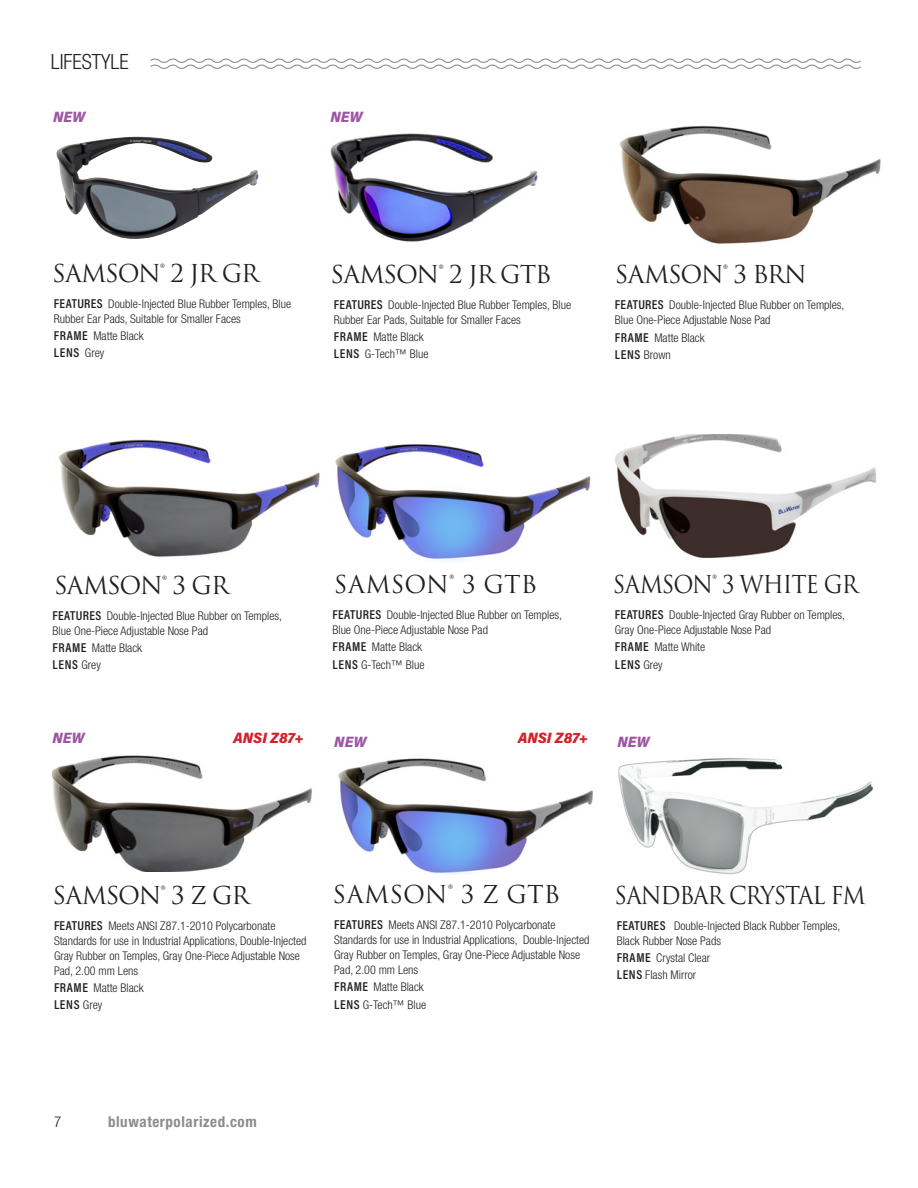
<style>
.page{position:relative;width:918px;height:1188px;background:#fff}
.page>*{position:absolute;margin:0;border:0;box-sizing:border-box;transform-origin:0 0}
.Paragraph_Descriptio{font:24px "Trajan Pro 3";letter-spacing:-.05em;color:#231f20}
.Paragraph_Descriptio-2{font:24px "Trajan Pro 3";letter-spacing:-.05em;color:#231f20;scale:.92 1}
.Paragraph_Descriptio-3{font:24px "Trajan Pro 3";color:#231f20}
.t1{font:300 condensed 21px "Helvetica Neue LT Std";color:#231f20}
.t2{font:700 condensed 15px "Helvetica Neue LT Std";letter-spacing:.04em;color:#8a8c8f}
.t3{font:italic 900 15px "Acumin Pro Semi Cond";color:#d1232a}
.t4{font:italic 900 15px "Acumin Pro Semi Cond";color:#9e57a3}
.t5{font:300 condensed 15px "Helvetica Neue LT Std";color:#231f20}
.t6{font:600 12.9px "Acumin Pro Cond";letter-spacing:.05em;color:#231f20}
.t7{font:300 condensed 12px/15px "Helvetica Neue LT Std";color:#231f20}
.s1{font-family:"Acumin Pro Cond";font-weight:600;font-stretch:normal;font-size:12.9px}
.s2{font-family:"Helvetica Neue LT Std";font-weight:300;font-stretch:condensed;font-size:12px}
</style>
<div class="page">
<svg style="left:150px;top:58px;width:711px;height:11px"></svg>
<hr style="left:615px;top:155px;width:1px;height:964px;background:#fc00ff">
<hr style="left:52px;top:155px;width:1px;height:964px;background:#fc00ff">
<hr style="left:333px;top:155px;width:1px;height:964px;background:#fc00ff">
<hr style="left:51px;top:340px;width:851px;height:1px;background:#fc00ff">
<hr style="left:51px;top:617px;width:851px;height:1px;background:#fc00ff">
<hr style="left:51px;top:883px;width:851px;height:1px;background:#fc00ff">
<hr style="left:51px;top:362px;width:840px;height:1px;background:#fc00ff">
<hr style="left:51px;top:640px;width:840px;height:1px;background:#fc00ff">
<hr style="left:51px;top:905px;width:840px;height:1px;background:#fc00ff">
<img style="left:615px;top:734px;width:258px;height:148px">
<svg style="left:618px;top:761px;width:191px;height:114px"></svg>
<img style="left:56px;top:137px;width:203px;height:102px">
<img style="left:330px;top:133px;width:208px;height:126px">
<img style="left:615px;top:126px;width:266px;height:120px">
<img style="left:58px;top:439px;width:262px;height:118px">
<img style="left:52px;top:744px;width:260px;height:127px">
<img style="left:333px;top:423px;width:258px;height:140px">
<img style="left:338px;top:767px;width:188px;height:107px">
<img style="left:615px;top:434px;width:261px;height:129px">
<img style="left:355px;top:758px;width:238px;height:86px">
<h2 class="t1" style="left:51px;top:50px;width:80px">LIFESTYLE</h2>
<p class="t4" style="left:53px;top:107px;width:34px">NEW</p>
<p class="t4" style="left:330px;top:107px;width:34px">NEW</p>
<p class="Paragraph_Descriptio" style="left:52px;top:257px;width:209px">SAMSON® 2 JR GR</p>
<p class="Paragraph_Descriptio" style="left:330px;top:258px;width:223px">SAMSON® 2 JR GTB</p>
<p class="Paragraph_Descriptio" style="left:615px;top:258px;width:193px">SAMSON® 3 BRN</p>
<p class="t7" style="left:54px;top:296px;width:239px"><span class="s1">FEATURES</span> Double-Injected Blue Rubber Temples, Blue<br>Rubber Ear Pads, Suitable for Smaller Faces</p>
<p class="t7" style="left:54px;top:328px;width:91px"><span class="s1">FRAME</span> Matte Black</p>
<p class="t6" style="left:54px;top:344px;width:52px">LENS <span class="s2">Grey</span></p>
<p class="t7" style="left:334px;top:297px;width:239px"><span class="s1">FEATURES</span> Double-Injected Blue Rubber Temples, Blue<br>Rubber Ear Pads, Suitable for Smaller Faces</p>
<p class="t7" style="left:334px;top:329px;width:91px"><span class="s1">FRAME</span> Matte Black</p>
<p class="t7" style="left:334px;top:347px;width:96px"><span class="s1">LENS</span> G-Tech™ Blue</p>
<p class="t7" style="left:615px;top:298px;width:231px"><span class="s1">FEATURES</span> Double-Injected Blue Rubber on Temples,<br>Blue One-Piece Adjustable Nose Pad</p>
<p class="t7" style="left:615px;top:330px;width:91px"><span class="s1">FRAME</span> Matte Black</p>
<p class="t7" style="left:615px;top:347px;width:57px"><span class="s1">LENS</span> Brown</p>
<p class="Paragraph_Descriptio" style="left:54px;top:569px;width:177px">SAMSON® 3 GR</p>
<p class="t7" style="left:52px;top:608px;width:231px"><span class="s1">FEATURES</span> Double-Injected Blue Rubber on Temples,<br>Blue One-Piece Adjustable Nose Pad</p>
<p class="t7" style="left:52px;top:640px;width:91px"><span class="s1">FRAME</span> Matte Black</p>
<p class="t6" style="left:52px;top:656px;width:50px">LENS <span class="s2">Grey</span></p>
<p class="Paragraph_Descriptio-3" style="left:334px;top:568px;width:205px">SAMSON® 3 GTB</p>
<p class="t7" style="left:332px;top:607px;width:231px"><span class="s1">FEATURES</span> Double-Injected Blue Rubber on Temples,<br>Blue One-Piece Adjustable Nose Pad</p>
<p class="t7" style="left:332px;top:640px;width:91px"><span class="s1">FRAME</span> Matte Black</p>
<p class="t7" style="left:332px;top:657px;width:94px"><span class="s1">LENS</span> G-Tech™ Blue</p>
<p class="Paragraph_Descriptio-2" style="left:613px;top:568px;width:268px">SAMSON® 3 WHITE GR</p>
<p class="t7" style="left:615px;top:607px;width:232px"><span class="s1">FEATURES</span> Double-Injected Gray Rubber on Temples,<br>Gray One-Piece Adjustable Nose Pad</p>
<p class="t7" style="left:615px;top:640px;width:92px"><span class="s1">FRAME</span> Matte White</p>
<p class="t6" style="left:615px;top:656px;width:49px">LENS <span class="s2">Grey</span></p>
<p class="t4" style="left:52px;top:727px;width:34px">NEW</p>
<p class="t3" style="left:233px;top:727px;width:72px">ANSI Z87+</p>
<p class="t4" style="left:334px;top:731px;width:34px">NEW</p>
<p class="t3" style="left:518px;top:727px;width:72px">ANSI Z87+</p>
<p class="t4" style="left:617px;top:731px;width:34px">NEW</p>
<p class="Paragraph_Descriptio" style="left:52px;top:879px;width:199px">SAMSON® 3 Z GR</p>
<p class="t7" style="left:54px;top:918px;width:254px"><span class="s1">FEATURES</span> Meets ANSI Z87.1-2010 Polycarbonate Standards for use in Industrial Applications, Double-Injected Gray Rubber on Temples, Gray One-Piece Adjustable Nose Pad, 2.00 mm Lens</p>
<p class="t7" style="left:54px;top:980px;width:91px"><span class="s1">FRAME</span> Matte Black</p>
<p class="t6" style="left:54px;top:996px;width:50px">LENS <span class="s2">Grey</span></p>
<p class="Paragraph_Descriptio-3" style="left:333px;top:878px;width:229px">SAMSON® 3 Z GTB</p>
<p class="t7" style="left:334px;top:917px;width:257px"><span class="s1">FEATURES</span> Meets ANSI Z87.1-2010 Polycarbonate Standards for use in Industrial Applications, Double-Injected Gray Rubber on Temples, Gray One-Piece Adjustable Nose Pad, 2.00 mm Lens</p>
<p class="t7" style="left:334px;top:980px;width:91px"><span class="s1">FRAME</span> Matte Black</p>
<p class="t7" style="left:334px;top:997px;width:94px"><span class="s1">LENS</span> G-Tech™ Blue</p>
<p class="Paragraph_Descriptio-2" style="left:615px;top:879px;width:274px">SANDBAR CRYSTAL FM</p>
<p class="t7" style="left:617px;top:918px;width:225px"><span class="s1">FEATURES</span> Double-Injected Black Rubber Temples,<br>Black Rubber Nose Pads</p>
<p class="t7" style="left:617px;top:950px;width:95px"><span class="s1">FRAME</span> Crystal Clear</p>
<p class="t7" style="left:617px;top:967px;width:81px"><span class="s1">LENS</span> Flash Mirror</p>
<p class="t5" style="left:54px;top:1114px;width:9px">7</p>
<p class="t2" style="left:108px;top:1113px;width:150px">bluwaterpolarized.com</p>
</div>
